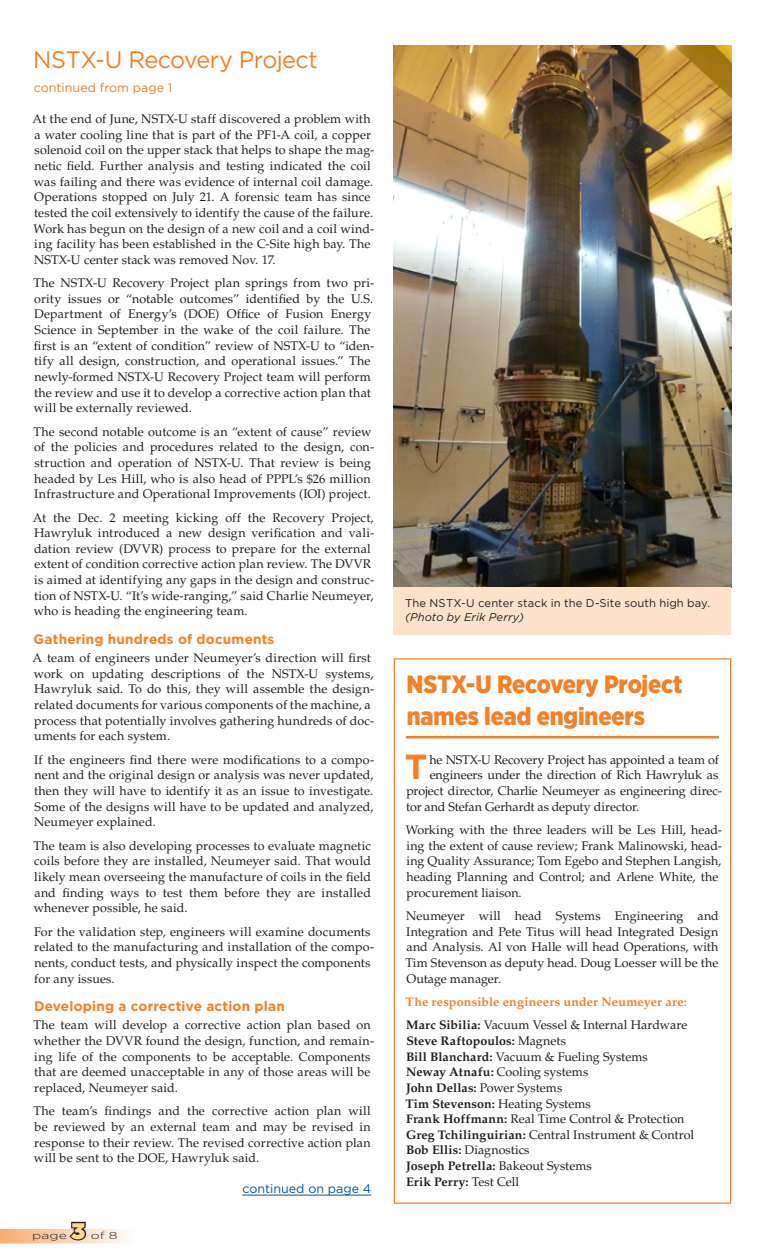
<style>
.page{position:relative;width:765px;height:1260px;background:#fff}
.page>*{position:absolute;margin:0;border:0;box-sizing:border-box;transform-origin:0 0}
.t1{font:700 34.88px "Gotham";color:#f58025}
.t2{font:900 25px/31.2px "Gotham Narrow";letter-spacing:-.01em;color:#f58025}
.t3{font:23.75px "Gotham";letter-spacing:-.025em;color:#f58025}
.t4{font:900 22.5px "Gotham";color:#ffd990}
.t5{font:700 13.75px "Gotham";letter-spacing:.015em;color:#f58025}
.t6{font:12.5px/15.6px "Palatino LT Std";letter-spacing:.01em;color:#231f20}
.t7{font:700 12.5px/23.5px "Palatino LT Std";letter-spacing:.015em;color:#f58025}
.t8{font:12.5px "Palatino LT Std";letter-spacing:-.01em;color:#231f20}
.t9{font:12.5px "Gotham";color:#f58025}
.t10{font:12.5px "Gotham";color:#0055a7}
.t11{font:11.25px "Gotham";letter-spacing:.01em;color:#231f20}
.t12{font:italic 11.25px "Gotham";letter-spacing:.005em;color:#231f20}
.t13{font:300 10px "Gotham";color:#231f20;scale:1.4 1}
.s1{color:#231f20}
.s2{font-weight:400;color:#231f20}
.s3{font-weight:700}
</style>
<div class="page">
<hr style="left:406px;top:736px;width:313px;height:2px;background:#f58025">
<img style="left:394px;top:45px;width:337px;height:542px">
<div style="left:394px;top:587px;width:337px;height:47px;background:#fee1c9"></div>
<hr style="left:242px;top:1195px;width:129px;height:1px;background:#0055a7">
<svg style="left:0;top:1221px;width:126px;height:22px"></svg>
<h3 class="t3" style="left:33px;top:45px;width:286px">NSTX-U Recovery Project</h3>
<p class="t9" style="left:34px;top:79px;width:140px">continued from page 1</p>
<p class="t6" style="left:33px;top:111px;width:343px">At the end of June, NSTX-U staff discovered a problem with a water cooling line that is part of the PF1-A coil, a copper solenoid coil on the upper stack that helps to shape the mag&shy;netic field. Further analysis and testing indicated the coil was failing and there was evidence of internal coil damage.<br>Operations stopped on July 21. A forensic team has since tested the coil extensively to identify the cause of the failure.<br>Work has begun on the design of a new coil and a coil wind&shy;ing facility has been established in the C-Site high bay. The NSTX-U center stack was removed Nov. 17.</p>
<p class="t6" style="left:33px;top:275px;width:342px">The NSTX-U Recovery Project plan springs from two pri&shy;ority issues or “notable outcomes” identified by the U.S.<br>Department of Energy’s (DOE) Office of Fusion Energy Science in September in the wake of the coil failure. The first is an “extent of condition” review of NSTX-U to “iden&shy;tify all design, construction, and operational issues.” The newly-formed NSTX-U Recovery Project team will perform the review and use it to develop a corrective action plan that will be externally reviewed.</p>
<p class="t6" style="left:33px;top:424px;width:342px">The second notable outcome is an “extent of cause” review of the policies and procedures related to the design, con&shy;struction and operation of NSTX-U. That review is being headed by Les Hill, who is also head of PPPL’s $26 million Infrastructure and Operational Improvements (IOI) project.</p>
<p class="t6" style="left:33px;top:510px;width:343px">At the Dec. 2 meeting kicking off the Recovery Project, Hawryluk introduced a new design verification and vali&shy;dation review (DVVR) process to prepare for the external extent of condition corrective action plan review. The DVVR is aimed at identifying any gaps in the design and construc&shy;tion of NSTX-U. “It’s wide-ranging,” said Charlie Neumeyer, who is heading the engineering team.</p>
<p class="t5" style="left:34px;top:630px;width:242px">Gathering hundreds of documents</p>
<p class="t6" style="left:33px;top:650px;width:343px">A team of engineers under Neumeyer’s direction will first work on updating descriptions of the NSTX-U systems, Hawryluk said. To do this, they will assemble the design&shy;related documents for various components of the machine, a process that potentially involves gathering hundreds of doc&shy;uments for each system.</p>
<p class="t6" style="left:34px;top:752px;width:342px;text-align:justify">If the engineers find there were modifications to a compo&shy;nent and the original design or analysis was never updated, then they will have to identify it as an issue to investigate.<br>Some of the designs will have to be updated and analyzed, Neumeyer explained.</p>
<p class="t6" style="left:33px;top:838px;width:339px;text-align:justify">The team is also developing processes to evaluate magnetic coils before they are installed, Neumeyer said. That would likely mean overseeing the manufacture of coils in the field and finding ways to test them before they are installed whenever possible, he said.</p>
<p class="t6" style="left:34px;top:924px;width:342px">For the validation step, engineers will examine documents related to the manufacturing and installation of the compo&shy;nents, conduct tests, and physically inspect the components for any issues.</p>
<p class="t5" style="left:34px;top:997px;width:252px">Developing a corrective action plan</p>
<p class="t6" style="left:33px;top:1018px;width:342px">The team will develop a corrective action plan based on whether the DVVR found the design, function, and remain&shy;ing life of the components to be acceptable. Components that are deemed unacceptable in any of those areas will be replaced, Neumeyer said.</p>
<p class="t6" style="left:33px;top:1103px;width:339px;text-align:justify">The team’s findings and the corrective action plan will be reviewed by an external team and may be revised in response to their review. The revised corrective action plan will be sent to the DOE, Hawryluk said.</p>
<p class="t13" style="left:32px;top:1229px;width:26px">page</p>
<h3 class="t4" style="left:71px;top:1215px;width:15px">3</h3>
<p class="t13" style="left:91px;top:1229px;width:21px">of 8</p>
<p class="t10" style="left:242px;top:1181px;width:130px">continued on page 4</p>
<p class="t11" style="left:405px;top:596px;width:307px">The NSTX-U center stack in the D-Site south high bay.</p>
<p class="t12" style="left:405px;top:610px;width:120px">(Photo by Erik Perry)</p>
<h2 class="t2" style="left:407px;top:669px;width:277px">NSTX-U Recovery Project names lead engineers</h2>
<h1 class="t1" style="left:405px;top:744px;width:24px">T</h1>
<p class="t8" style="left:430px;top:752px;width:291px">he NSTX-U Recovery Project has appointed a team of</p>
<p class="t6" style="left:430px;top:768px;width:290px">engineers under the direction of Rich Hawryluk as</p>
<p class="t6" style="left:406px;top:783px;width:317px">project director, Charlie Neumeyer as engineering direc-</p>
<p class="t8" style="left:406px;top:799px;width:235px">tor and Stefan Gerhardt as deputy director.</p>
<p class="t6" style="left:406px;top:822px;width:318px">Working with the three leaders will be Les Hill, head&shy;ing the extent of cause review; Frank Malinowski, head&shy;ing Quality Assurance; Tom Egebo and Stephen Langish, heading Planning and Control; and Arlene White, the procurement liaison.</p>
<p class="t6" style="left:406px;top:908px;width:315px;text-align:justify">Neumeyer will head Systems Engineering and Integration and Pete Titus will head Integrated Design and Analysis. Al von Halle will head Operations, with Tim Stevenson as deputy head. Doug Loesser will be the Outage manager.</p>
<p class="t7" style="left:406px;top:990px;width:283px">The responsible engineers under Neumeyer are:<br><span class="s1">Marc Sibilia:</span> <span class="s2">Vacuum Vessel &amp; Internal Hardware</span></p>
<p class="t6" style="left:406px;top:1033px;width:290px"><span class="s3">Steve Raftopoulos:</span> Magnets<br><span class="s3">Bill Blanchard:</span> Vacuum &amp; Fueling Systems<br><span class="s3">Neway Atnafu:</span> Cooling systems<br><span class="s3">John Dellas:</span> Power Systems<br><span class="s3">Tim Stevenson:</span> Heating Systems<br><span class="s3">Frank Hoffmann:</span> Real Time Control &amp; Protection <span class="s3">Greg Tchilinguirian:</span> Central Instrument &amp; Control <span class="s3">Bob Ellis:</span> Diagnostics<br><span class="s3">Joseph Petrella:</span> Bakeout Systems<br><span class="s3">Erik Perry:</span> Test Cell</p>
</div>
